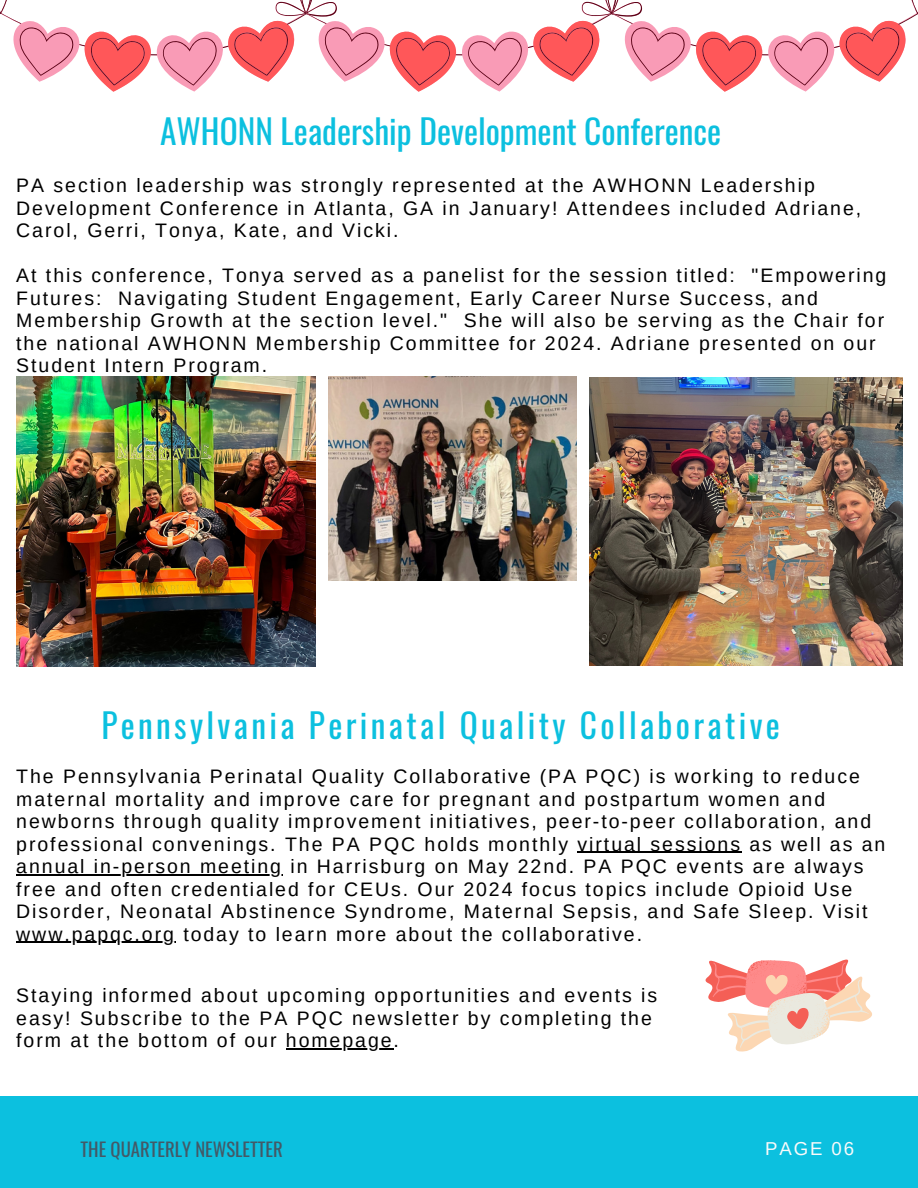
<style>
.page{position:relative;width:918px;height:1188px;background:#fff}
.page>*{position:absolute;margin:0;border:0;box-sizing:border-box;transform-origin:0 0}
.t1{font:33.45px "Oswald";letter-spacing:.1em;color:#0cc0df}
.t2{font:33.45px "Oswald";color:#0cc0df}
.t3{font:19.5px/22.5px "Arimo";letter-spacing:.1em;color:#000}
.t4{font:18.6px "Oswald";color:#435967}
.t5{font:18.6px "Arimo";letter-spacing:.1em;color:#fafafa}
</style>
<div class="page">
<div style="left:0;top:1096px;width:918px;height:92px;background:#0cc0df"></div>
<svg style="left:0;top:0;width:918px;height:92px"></svg>
<img style="left:328px;top:377px;width:249px;height:204px">
<img style="left:590px;top:378px;width:312px;height:288px">
<img style="left:16px;top:377px;width:300px;height:289px">
<svg style="left:705px;top:959px;width:167px;height:93px"></svg>
<hr style="left:578px;top:852px;width:164px;height:1px;background:#000">
<hr style="left:16px;top:874px;width:267px;height:1px;background:#000">
<hr style="left:16px;top:942px;width:160px;height:1px;background:#000">
<hr style="left:286px;top:1049px;width:108px;height:1px;background:#000">
<h1 class="t2" style="left:160px;top:105px;width:563px">AWHONN Leadership Development Conference</h1>
<p class="t3" style="left:16px;top:174px;width:846px">PA section leadership was strongly represented at the AWHONN Leadership<br>Development Conference in Atlanta, GA in January! Attendees included Adriane,<br>Carol, Gerri, Tonya, Kate, and Vicki.</p>
<p class="t3" style="left:16px;top:264px;width:872px">At this conference, Tonya served as a panelist for the session titled: "Empowering Futures: Navigating Student Engagement, Early Career Nurse Success, and Membership Growth at the section level." She will also be serving as the Chair for the national AWHONN Membership Committee for 2024. Adriane presented on our Student Intern Program.</p>
<p class="t1" style="left:101px;top:699px;width:680px">Pennsylvania Perinatal Quality Collaborative</p>
<p class="t3" style="left:16px;top:765px;width:871px">The Pennsylvania Perinatal Quality Collaborative (PA PQC) is working to reduce maternal mortality and improve care for pregnant and postpartum women and newborns through quality improvement initiatives, peer-to-peer collaboration, and professional convenings. The PA PQC holds monthly virtual sessions as well as an</p>
<p class="t3" style="left:16px;top:855px;width:853px">annual in-person meeting in Harrisburg on May 22nd. PA PQC events are always free and often credentialed for CEUs. Our 2024 focus topics include Opioid Use<br>Disorder, Neonatal Abstinence Syndrome, Maternal Sepsis, and Safe Sleep. Visit</p>
<h1 class="t3" style="left:16px;top:923px;width:627px">www.papqc.org today to learn more about the collaborative.</h1>
<p class="t3" style="left:16px;top:984px;width:642px">Staying informed about upcoming opportunities and events is easy! Subscribe to the PA PQC newsletter by completing the form at the bottom of our</p>
<p class="t3" style="left:286px;top:1029px;width:115px">homepage.</p>
<p class="t4" style="left:81px;top:1135px;width:204px">THE QUARTERLY NEWSLETTER</p>
<p class="t5" style="left:765px;top:1138px;width:90px">PAGE 06</p>
</div>
